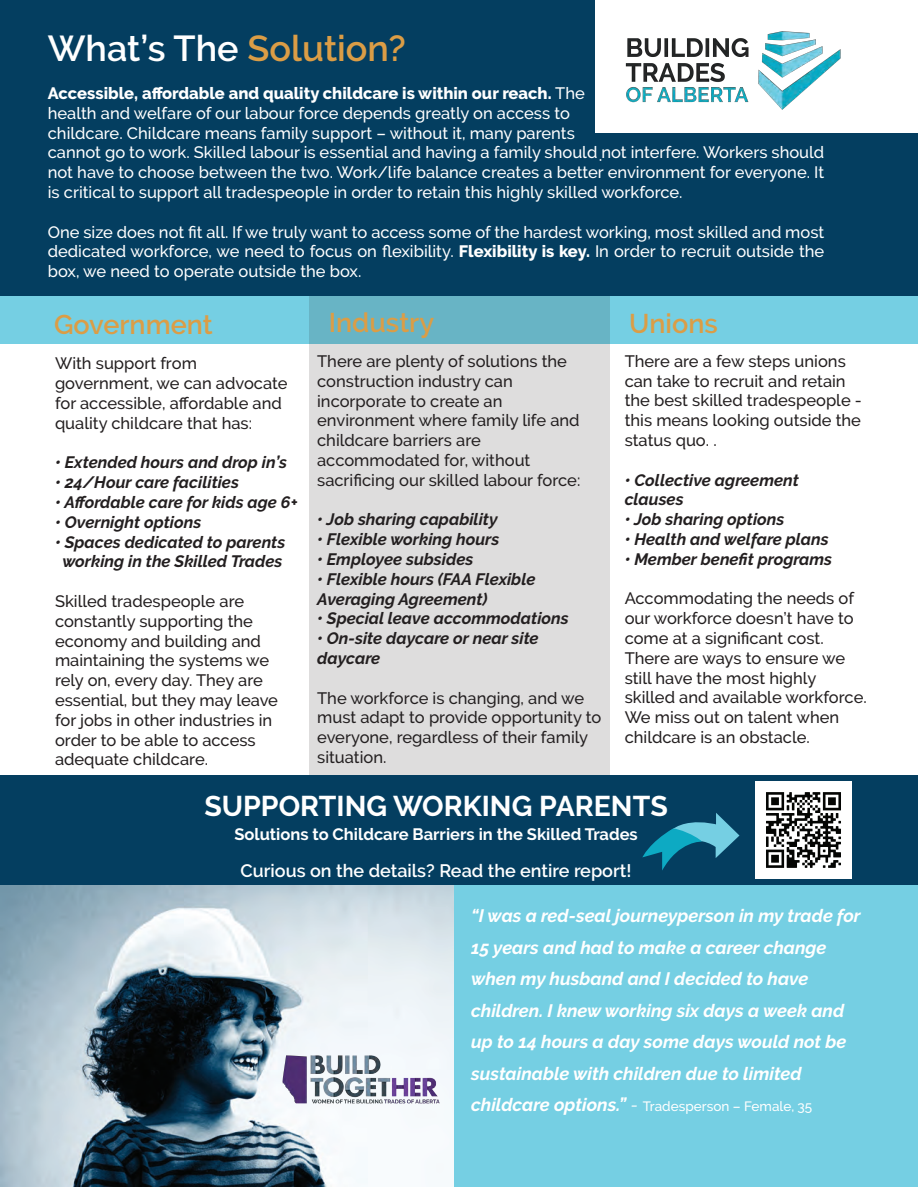
<style>
.page{position:relative;width:918px;height:1188px;background:#fff}
.page>*{position:absolute;margin:0;border:0;box-sizing:border-box;transform-origin:0 0}
.t1{font:600 36px "Raleway";color:#fff}
.t2{font:700 28.5px "Raleway";color:#fff}
.t3{font:600 27px "Raleway";color:#db9d46}
.t4{font:italic 700 18px/31.5px "Raleway";color:#fff}
.t5{font:600 18px "Raleway";color:#fff}
.t6{font:500 18px "Raleway";color:#f2f3f4}
.t7{font:500 16.5px/19.8px "Raleway";color:#231f20}
.t8{font:500 16.5px/19.8px "Raleway";color:#fff}
.t9{font:italic 700 16.5px/19.8px "Raleway";color:#231f20}
.t10{font:700 16.5px "Raleway";color:#fff}
.t11{font:500 13.5px "Raleway";color:#fff}
.s1{color:#db9d46}
.s2{font-weight:800}
.s3{font-weight:700;font-style:italic;font-size:18px}
.s4{font-weight:400;font-style:italic;font-size:18px}
</style>
<div class="page">
<div style="left:0;top:0;width:918px;height:1187px;background:#043e60"></div>
<img style="left:0;top:885px;width:455px;height:301px">
<div style="left:595px;top:0;width:323px;height:132px;background:#fff"></div>
<div style="left:455px;top:885px;width:463px;height:301px;background:#75cfe3"></div>
<img style="left:625px;top:31px;width:216px;height:79px">
<div style="left:0;top:320px;width:918px;height:454px;background:#fff"></div>
<div style="left:0;top:296px;width:918px;height:48px;background:#75cfe3"></div>
<svg style="left:309px;top:296px;width:300px;height:478px;fill:#dedddd"></svg>
<svg style="left:642px;top:813px;width:97px;height:57px"></svg>
<img style="left:281px;top:1052px;width:161px;height:54px">
<img style="left:755px;top:781px;width:97px;height:97px">
<h1 class="t1" style="left:48px;top:28px;width:360px">What’s The <span class="s1">Solution?</span></h1>
<p class="t8" style="left:48px;top:83px;width:778px"><span class="s2">Accessible, affordable and quality childcare is within our reach.</span> The<br>health and welfare of our labour force depends greatly on access to<br>childcare. Childcare means family support – without it, many parents<br>cannot go to work. Skilled labour is essential and having a family should not interfere. Workers should not have to choose between the two. Work/life balance creates a better environment for everyone. It is critical to support all tradespeople in order to retain this highly skilled workforce.</p>
<p class="t8" style="left:48px;top:222px;width:778px;text-align:justify">One size does not fit all. If we truly want to access some of the hardest working, most skilled and most dedicated workforce, we need to focus on flexibility. <span class="s2">Flexibility is key.</span> In order to recruit outside the box, we need to operate outside the box.</p>
<p class="t6" style="left:599px;top:144px;width:5px">.</p>
<h3 class="t3" style="left:54px;top:309px;width:160px">Government</h3>
<h3 class="t3" style="left:329px;top:307px;width:107px">Industry</h3>
<h3 class="t3" style="left:629px;top:308px;width:90px">Unions</h3>
<p class="t7" style="left:55px;top:354px;width:234px">With support from government, we can advocate for accessible, affordable and quality childcare that has:</p>
<p class="t9" style="left:55px;top:453px;width:234px">• Extended hours and drop in’s</p>
<p class="t9" style="left:55px;top:473px;width:185px">• 24/Hour care facilities</p>
<p class="t9" style="left:55px;top:492px;width:244px">• Affordable care for kids age 6+</p>
<p class="t9" style="left:55px;top:512px;width:148px">• Overnight options</p>
<p class="t9" style="left:55px;top:532px;width:232px;text-align:center">• Spaces dedicated to parents working in the Skilled Trades</p>
<p class="t7" style="left:55px;top:591px;width:225px">Skilled tradespeople are constantly supporting the economy and building and maintaining the systems we rely on, every day. They are essential, but they may leave for jobs in other industries in order to be able to access adequate childcare.</p>
<p class="t7" style="left:317px;top:351px;width:265px">There are plenty of solutions the construction industry can incorporate to create an environment where family life and childcare barriers are accommodated for, without sacrificing our skilled labour force:</p>
<p class="t9" style="left:317px;top:510px;width:182px">• Job sharing capability</p>
<p class="t9" style="left:317px;top:529px;width:184px">• Flexible working hours</p>
<p class="t9" style="left:317px;top:549px;width:158px">• Employee subsides</p>
<p class="t9" style="left:317px;top:569px;width:220px">• Flexible hours (FAA Flexible<br>Averaging Agreement)</p>
<p class="t9" style="left:317px;top:609px;width:253px">• Special leave accommodations</p>
<p class="t9" style="left:317px;top:628px;width:223px">• On-site daycare or near site daycare</p>
<p class="t7" style="left:317px;top:688px;width:286px">The workforce is changing, and we must adapt to provide opportunity to everyone, regardless of their family situation.</p>
<p class="t7" style="left:625px;top:351px;width:239px">There are a few steps unions can take to recruit and retain the best skilled tradespeople - this means looking outside the status quo. .</p>
<p class="t9" style="left:625px;top:470px;width:176px">• Collective agreement clauses</p>
<p class="t9" style="left:625px;top:509px;width:161px">• Job sharing options</p>
<p class="t9" style="left:625px;top:529px;width:206px">• Health and welfare plans</p>
<p class="t9" style="left:625px;top:549px;width:209px">• Member benefit programs</p>
<p class="t7" style="left:625px;top:589px;width:244px">Accommodating the needs of our workforce doesn’t have to come at a significant cost.<br>There are ways to ensure we still have the most highly skilled and available workforce.<br>We miss out on talent when childcare is an obstacle.</p>
<h2 class="t2" style="left:204px;top:790px;width:465px">SUPPORTING WORKING PARENTS</h2>
<p class="t10" style="left:234px;top:825px;width:405px">Solutions to Childcare Barriers in the Skilled Trades</p>
<p class="t5" style="left:241px;top:860px;width:392px">Curious on the details? Read the entire report!</p>
<p class="t4" style="left:471px;top:900px;width:391px">“I was a red-seal journeyperson in my trade for 15 years and had to make a career change when my husband and I decided to have children. I knew working six days a week and up to 14 hours a day some days would not be sustainable with children due to limited</p>
<p class="t11" style="left:471px;top:1099px;width:343px"><span class="s3">childcare options.”</span> <span class="s4">-</span> Tradesperson – Female, 35</p>
</div>
